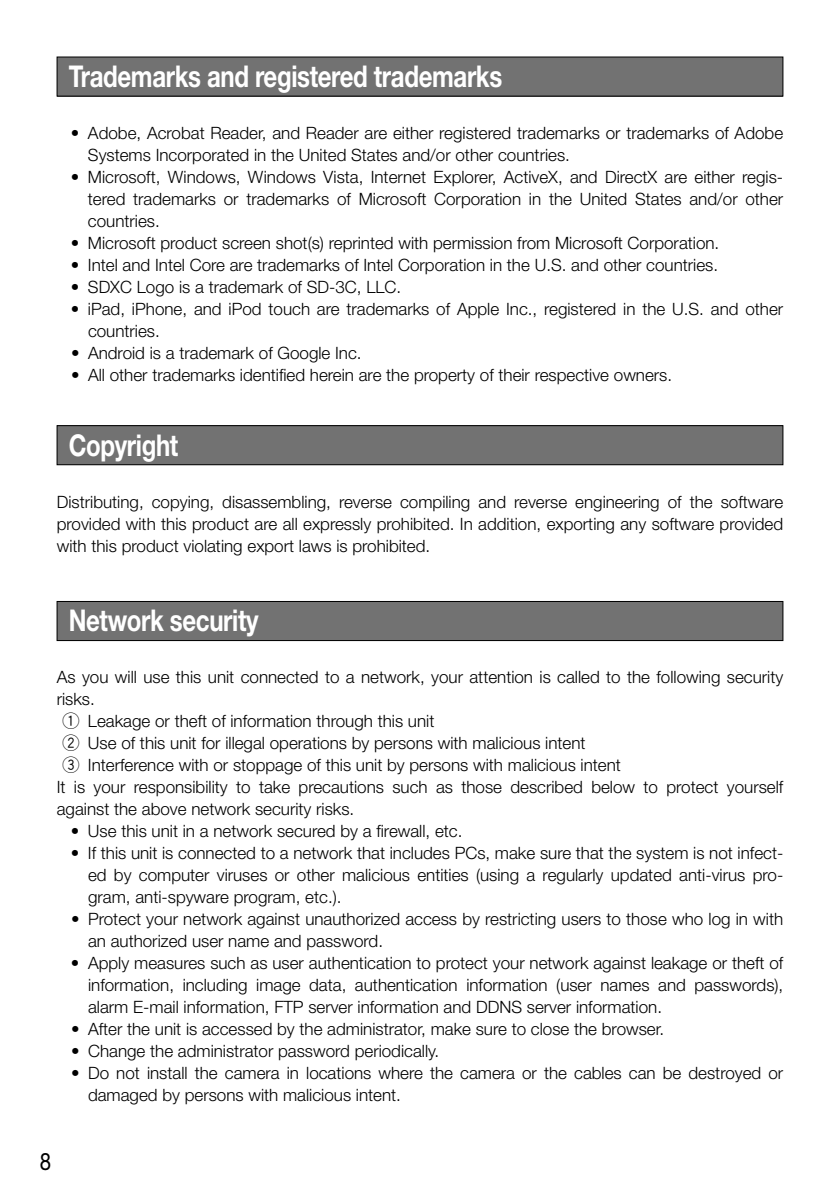
<style>
.page{position:relative;width:840px;height:1191px;background:#fff}
.page>*{position:absolute;margin:0;border:0;box-sizing:border-box;transform-origin:0 0}
.t1{font:700 30px "Helvetica Neue LT Std";letter-spacing:-.015em;color:#fff;scale:.8 1}
.t2{font:24px "Helvetica Neue LT Std";color:#000;scale:.85 1}
.t3{font:300 17px/22px "Helvetica Neue LT Std";color:#000}
.s1{font-family:"Gth Hround";font-weight:400}
</style>
<div class="page">
<div style="left:57px;top:57px;width:725px;height:39px;background:#727272"></div>
<div style="left:57px;top:57px;width:725px;height:39px;border:1px solid #000"></div>
<div style="left:57px;top:425px;width:725px;height:40px;background:#727272"></div>
<div style="left:57px;top:425px;width:725px;height:40px;border:1px solid #000"></div>
<div style="left:57px;top:601px;width:725px;height:39px;background:#727272"></div>
<div style="left:57px;top:601px;width:725px;height:40px;border:1px solid #000"></div>
<h1 class="t1" style="left:69px;top:58px;width:543px">Trademarks and registered trademarks</h1>
<p class="t3" style="left:88px;top:121px;width:696px;text-indent:-17px">• Adobe, Acrobat Reader, and Reader are either registered trademarks or trademarks of Adobe<br>Systems Incorporated in the United States and/or other countries.</p>
<p class="t3" style="left:88px;top:165px;width:696px;text-align:justify;text-indent:-17px">• Microsoft, Windows, Windows Vista, Internet Explorer, ActiveX, and DirectX are either regis&shy;tered trademarks or trademarks of Microsoft Corporation in the United States and/or other countries.</p>
<p class="t3" style="left:71px;top:231px;width:649px">• Microsoft product screen shot(s) reprinted with permission from Microsoft Corporation.</p>
<p class="t3" style="left:71px;top:253px;width:648px">• Intel and Intel Core are trademarks of Intel Corporation in the U.S. and other countries.</p>
<p class="t3" style="left:71px;top:275px;width:332px">• SDXC Logo is a trademark of SD-3C, LLC.</p>
<p class="t3" style="left:88px;top:297px;width:696px;text-indent:-17px">• iPad, iPhone, and iPod touch are trademarks of Apple Inc., registered in the U.S. and other countries.</p>
<p class="t3" style="left:71px;top:341px;width:292px">• Android is a trademark of Google Inc.</p>
<p class="t3" style="left:71px;top:363px;width:602px">• All other trademarks identified herein are the property of their respective owners.</p>
<h1 class="t1" style="left:69px;top:426px;width:138px">Copyright</h1>
<p class="t3" style="left:57px;top:490px;width:727px;text-align:justify">Distributing, copying, disassembling, reverse compiling and reverse engineering of the software provided with this product are all expressly prohibited. In addition, exporting any software provided with this product violating export laws is prohibited.</p>
<h1 class="t1" style="left:69px;top:602px;width:239px">Network security</h1>
<p class="t3" style="left:57px;top:666px;width:727px">As you will use this unit connected to a network, your attention is called to the following security</p>
<p class="t3" style="left:57px;top:688px;width:40px">risks.</p>
<p class="t3" style="left:62px;top:710px;width:373px"><span class="s1">q</span> Leakage or theft of information through this unit</p>
<p class="t3" style="left:62px;top:732px;width:524px"><span class="s1">w</span> Use of this unit for illegal operations by persons with malicious intent</p>
<p class="t3" style="left:62px;top:754px;width:559px"><span class="s1">e</span> Interference with or stoppage of this unit by persons with malicious intent</p>
<p class="t3" style="left:57px;top:776px;width:727px">It is your responsibility to take precautions such as those described below to protect yourself</p>
<p class="t3" style="left:57px;top:798px;width:299px">against the above network security risks.</p>
<p class="t3" style="left:71px;top:820px;width:393px">• Use this unit in a network secured by a firewall, etc.</p>
<p class="t3" style="left:88px;top:842px;width:696px;text-align:justify;text-indent:-17px">• If this unit is connected to a network that includes PCs, make sure that the system is not infect&shy;ed by computer viruses or other malicious entities (using a regularly updated anti-virus pro&shy;gram, anti-spyware program, etc.).</p>
<p class="t3" style="left:88px;top:908px;width:696px;text-indent:-17px">• Protect your network against unauthorized access by restricting users to those who log in with an authorized user name and password.</p>
<p class="t3" style="left:88px;top:952px;width:696px;text-align:justify;text-indent:-17px">• Apply measures such as user authentication to protect your network against leakage or theft of information, including image data, authentication information (user names and passwords), alarm E-mail information, FTP server information and DDNS server information.</p>
<p class="t3" style="left:71px;top:1018px;width:594px">• After the unit is accessed by the administrator, make sure to close the browser.</p>
<p class="t3" style="left:71px;top:1040px;width:369px">• Change the administrator password periodically.</p>
<p class="t3" style="left:88px;top:1062px;width:696px;text-indent:-17px">• Do not install the camera in locations where the camera or the cables can be destroyed or damaged by persons with malicious intent.</p>
<h2 class="t2" style="left:40px;top:1146px;width:15px">8</h2>
</div>
